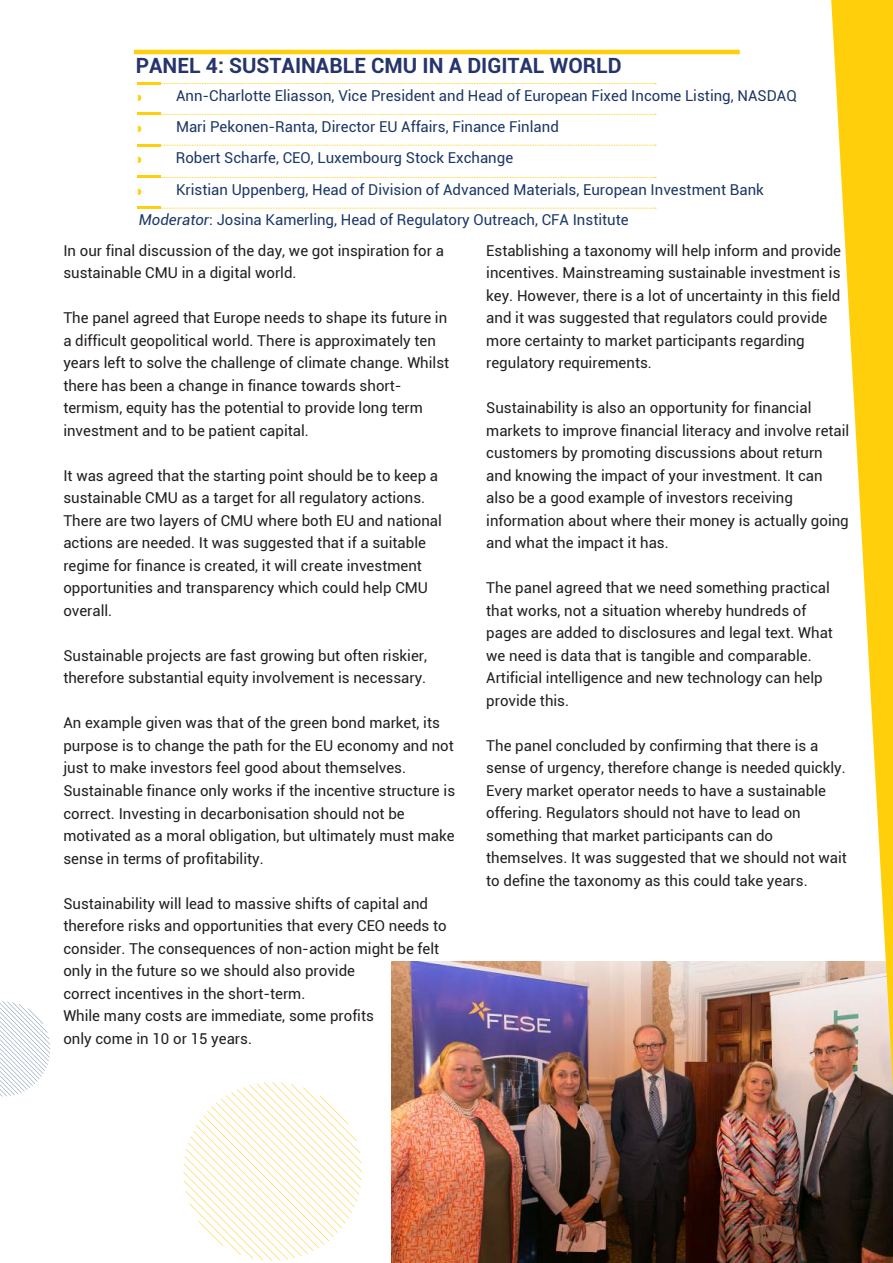
<style>
.page{position:relative;width:893px;height:1263px;background:#fff}
.page>*{position:absolute;margin:0;border:0;box-sizing:border-box;transform-origin:0 0}
.t1{font:700 21px "Roboto";color:#25346c}
.t2{font:15px/22.5px "Roboto";color:#231f20}
.t3{font:15px/30.8px "Roboto";color:#1d3865}
.s1{font-style:italic}
.s2{font-style:inherit}
</style>
<div class="page">
<hr style="left:134px;top:50px;width:606px;height:4px;background:#ffcf0c">
<svg style="left:161px;top:83px;width:495px;height:1px"></svg>
<svg style="left:161px;top:114px;width:495px;height:1px"></svg>
<svg style="left:161px;top:145px;width:495px;height:1px"></svg>
<svg style="left:161px;top:177px;width:495px;height:1px"></svg>
<svg style="left:161px;top:208px;width:495px;height:1px"></svg>
<hr style="left:138px;top:207px;width:23px;height:2px;background:#ffcf0c">
<hr style="left:138px;top:176px;width:23px;height:2px;background:#ffcf0c">
<hr style="left:138px;top:144px;width:23px;height:2px;background:#ffcf0c">
<hr style="left:138px;top:113px;width:23px;height:2px;background:#ffcf0c">
<hr style="left:138px;top:82px;width:23px;height:3px;background:#ffcf0c">
<img style="left:392px;top:961px;width:501px;height:302px">
<svg style="left:831px;top:0;width:62px;height:1260px"></svg>
<svg style="left:183px;top:1082px;width:179px;height:179px"></svg>
<svg style="left:0;top:1001px;width:50px;height:95px"></svg>
<h1 class="t1" style="left:136px;top:50px;width:487px">PANEL 4: SUSTAINABLE CMU IN A DIGITAL WORLD</h1>
<p class="t3" style="left:176px;top:80px;width:622px">Ann-Charlotte Eliasson, Vice President and Head of European Fixed Income Listing, NASDAQ<br>Mari Pekonen-Ranta, Director EU Affairs, Finance Finland<br>Robert Scharfe, CEO, Luxembourg Stock Exchange</p>
<p class="t3" style="left:176px;top:174px;width:589px">Kristian Uppenberg, Head of Division of Advanced Materials, European Investment Bank</p>
<p class="t3" style="left:139px;top:204px;width:491px"><span class="s1">Moderator</span><span class="s2">:</span> Josina Kamerling, Head of Regulatory Outreach, CFA Institute</p>
<p class="t2" style="left:63px;top:239px;width:382px">In our final discussion of the day, we got inspiration for a</p>
<p class="t2" style="left:63px;top:261px;width:235px">sustainable CMU in a digital world.</p>
<p class="t2" style="left:63px;top:306px;width:387px">The panel agreed that Europe needs to shape its future in a difficult geopolitical world. There is approximately ten years left to solve the challenge of climate change. Whilst there has been a change in finance towards short&shy;termism, equity has the potential to provide long term investment and to be patient capital.</p>
<p class="t2" style="left:63px;top:464px;width:380px">It was agreed that the starting point should be to keep a sustainable CMU as a target for all regulatory actions.<br>There are two layers of CMU where both EU and national actions are needed. It was suggested that if a suitable regime for finance is created, it will create investment opportunities and transparency which could help CMU overall.</p>
<p class="t2" style="left:63px;top:644px;width:365px">Sustainable projects are fast growing but often riskier, therefore substantial equity involvement is necessary.</p>
<p class="t2" style="left:63px;top:711px;width:393px">An example given was that of the green bond market, its purpose is to change the path for the EU economy and not just to make investors feel good about themselves.<br>Sustainable finance only works if the incentive structure is correct. Investing in decarbonisation should not be motivated as a moral obligation, but ultimately must make sense in terms of profitability.</p>
<p class="t2" style="left:63px;top:891px;width:385px">Sustainability will lead to massive shifts of capital and therefore risks and opportunities that every CEO needs to consider. The consequences of non-action might be felt only in the future so we should also provide<br>correct incentives in the short-term.<br>While many costs are immediate, some profits<br>only come in 10 or 15 years.</p>
<p class="t2" style="left:486px;top:239px;width:356px">Establishing a taxonomy will help inform and provide incentives. Mainstreaming sustainable investment is key. However, there is a lot of uncertainty in this field and it was suggested that regulators could provide more certainty to market participants regarding regulatory requirements.</p>
<p class="t2" style="left:486px;top:396px;width:365px">Sustainability is also an opportunity for financial markets to improve financial literacy and involve retail customers by promoting discussions about return and knowing the impact of your investment. It can also be a good example of investors receiving information about where their money is actually going and what the impact it has.</p>
<p class="t2" style="left:486px;top:576px;width:348px">The panel agreed that we need something practical that works, not a situation whereby hundreds of pages are added to disclosures and legal text. What we need is data that is tangible and comparable.<br>Artificial intelligence and new technology can help provide this.</p>
<p class="t2" style="left:486px;top:734px;width:362px">The panel concluded by confirming that there is a sense of urgency, therefore change is needed quickly.<br>Every market operator needs to have a sustainable offering. Regulators should not have to lead on something that market participants can do themselves. It was suggested that we should not wait to define the taxonomy as this could take years.</p>
</div>
